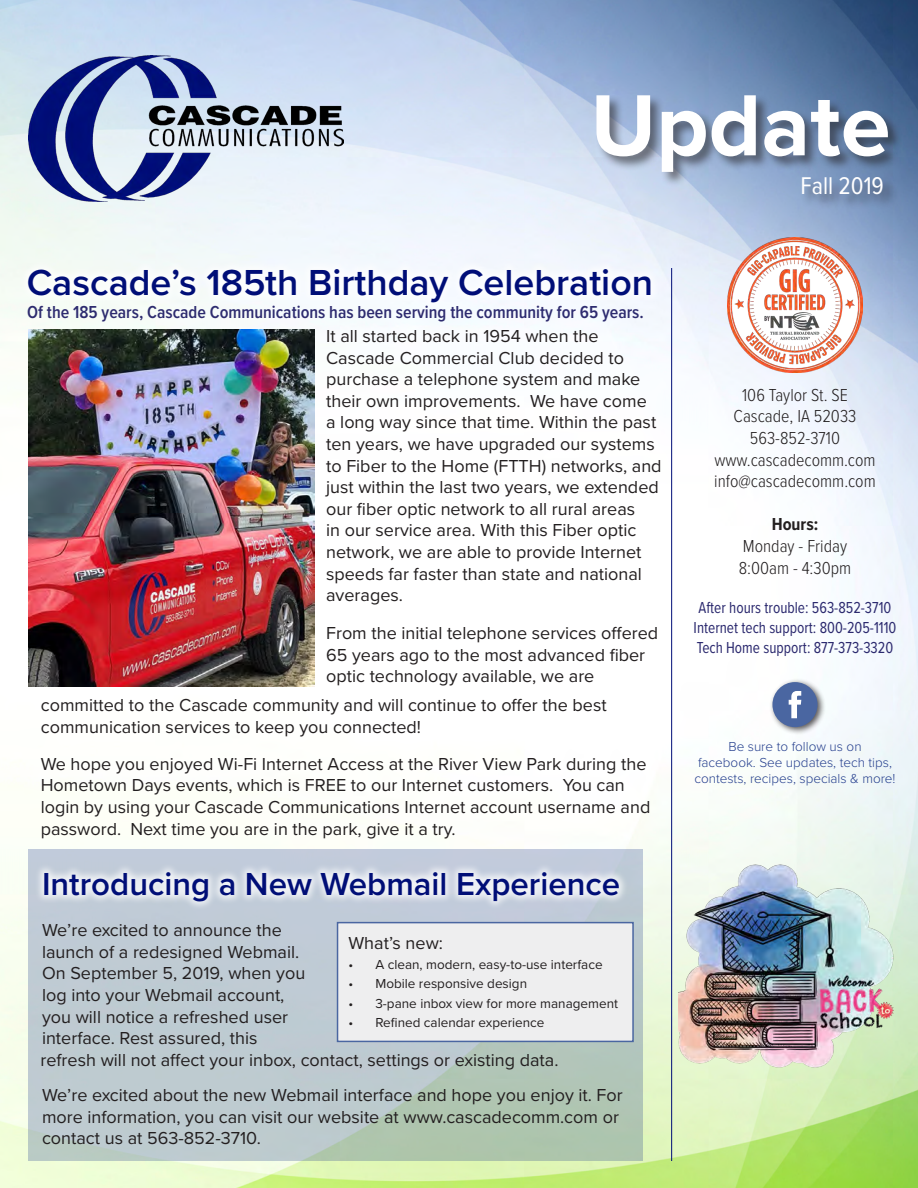
<style>
.page{position:relative;width:918px;height:1188px;background:#fff}
.page>*{position:absolute;margin:0;border:0;box-sizing:border-box;transform-origin:0 0}
.t1{font:700 90px "Proxima Nova";color:#fff}
.t2{font:600 37.5px "Proxima Nova";color:#000e77}
.t3{font:600 33px "Proxima Nova";color:#000e77}
.t4{font:25.05px "Proxima Nova Cond";color:#fff}
.t5{font:18px/21.6px "Proxima Nova";color:#231f20}
.t6{font:300 18px "Proxima Nova Cond";color:#231f20}
.t7{font:600 18px "Proxima Nova Cond";color:#2d2b6f}
.t8{font:700 18px "Proxima Nova Cond";color:#231f20}
.t9{font:16.5px "Proxima Nova Cond";color:#2c2a6f;scale:.93 1}
.t10{font:13.5px "Proxima Nova";color:#231f20}
.t11{font:300 13.5px "Proxima Nova";color:#253f8e}
</style>
<div class="page">
<img style="left:0;top:0;width:918px;height:1188px">
<div style="left:595px;top:94px;width:307px;height:115px;background:#231f20;opacity:.56"></div>
<img style="left:28px;top:55px;width:316px;height:147px">
<div style="left:769px;top:678px;width:57px;height:58px;background:#231f20;opacity:.75"></div>
<div style="left:772px;top:682px;width:46px;height:45px;background:#4a66a1;border-radius:50%"></div>
<svg style="left:789px;top:691px;width:12px;height:27px"></svg>
<hr style="left:671px;top:268px;width:1px;height:893px;background:#000e77">
<img style="left:727px;top:238px;width:136px;height:135px">
<div style="left:19px;top:259px;width:642px;height:53px;background:#f8fbfd"></div>
<img style="left:678px;top:862px;width:219px;height:209px">
<svg style="left:28px;top:850px;width:615px;height:311px;background:#bac9ca"></svg>
<div style="left:34px;top:863px;width:595px;height:48px;background:#fff;opacity:.75"></div>
<div style="left:337px;top:922px;width:297px;height:120px;background:#eeeeef;border:2px solid #4a66a1"></div>
<img style="left:28px;top:329px;width:287px;height:358px">
<p class="t1" style="left:591px;top:58px;width:301px">Update</p>
<p class="t4" style="left:800px;top:167px;width:85px">Fall 2019</p>
<p class="t2" style="left:27px;top:254px;width:628px">Cascade’s 185th Birthday Celebration</p>
<p class="t5" style="left:326px;top:324px;width:337px">It all started back in 1954 when the Cascade Commercial Club decided to purchase a telephone system and make their own improvements. We have come<br>a long way since that time. Within the past ten years, we have upgraded our systems to Fiber to the Home (FTTH) networks, and just within the last two years, we extended our fiber optic network to all rural areas<br>in our service area. With this Fiber optic network, we are able to provide Internet speeds far faster than state and national averages.</p>
<p class="t5" style="left:326px;top:621px;width:334px">From the initial telephone services offered<br>65 years ago to the most advanced fiber optic technology available, we are</p>
<p class="t7" style="left:27px;top:299px;width:618px">Of the 185 years, Cascade Communications has been serving the community for 65 years.</p>
<p class="t5" style="left:41px;top:694px;width:567px">committed to the Cascade community and will continue to offer the best communication services to keep you connected!</p>
<p class="t5" style="left:41px;top:752px;width:611px">We hope you enjoyed Wi-Fi Internet Access at the River View Park during the Hometown Days events, which is FREE to our Internet customers. You can login by using your Cascade Communications Internet account username and password. Next time you are in the park, give it a try.</p>
<p class="t3" style="left:42px;top:860px;width:580px">Introducing a New Webmail Experience</p>
<p class="t5" style="left:42px;top:919px;width:265px">We’re excited to announce the launch of a redesigned Webmail.<br>On September 5, 2019, when you log into your Webmail account, you will notice a refreshed user interface. Rest assured, this</p>
<p class="t5" style="left:348px;top:931px;width:96px">What’s new:</p>
<p class="t10" style="left:348px;top:954px;width:256px">• A clean, modern, easy-to-use interface</p>
<p class="t10" style="left:348px;top:973px;width:180px">• Mobile responsive design</p>
<p class="t10" style="left:348px;top:993px;width:271px">• 3-pane inbox view for more management</p>
<p class="t10" style="left:348px;top:1012px;width:198px">• Refined calendar experience</p>
<p class="t5" style="left:40px;top:1048px;width:520px">refresh will not affect your inbox, contact, settings or existing data.</p>
<p class="t5" style="left:42px;top:1084px;width:582px">We’re excited about the new Webmail interface and hope you enjoy it. For more information, you can visit our website at www.cascadecomm.com or contact us at 563-852-3710.</p>
<p class="t6" style="left:742px;top:382px;width:107px">106 Taylor St. SE</p>
<p class="t6" style="left:734px;top:403px;width:124px">Cascade, IA 52033</p>
<p class="t6" style="left:750px;top:425px;width:92px">563-852-3710</p>
<p class="t6" style="left:714px;top:446px;width:163px">www.cascadecomm.com</p>
<p class="t6" style="left:714px;top:468px;width:163px">info@cascadecomm.com</p>
<p class="t8" style="left:772px;top:511px;width:48px">Hours:</p>
<p class="t6" style="left:743px;top:533px;width:106px">Monday - Friday</p>
<p class="t6" style="left:739px;top:554px;width:114px">8:00am - 4:30pm</p>
<p class="t9" style="left:699px;top:596px;width:209px">After hours trouble: 563-852-3710</p>
<p class="t9" style="left:694px;top:615px;width:219px">Internet tech support: 800-205-1110</p>
<p class="t9" style="left:697px;top:635px;width:213px">Tech Home support: 877-373-3320</p>
<p class="t11" style="left:728px;top:736px;width:135px">Be sure to follow us on</p>
<p class="t11" style="left:698px;top:753px;width:195px">facebook. See updates, tech tips,</p>
<p class="t11" style="left:694px;top:769px;width:203px">contests, recipes, specials &amp; more!</p>
</div>
